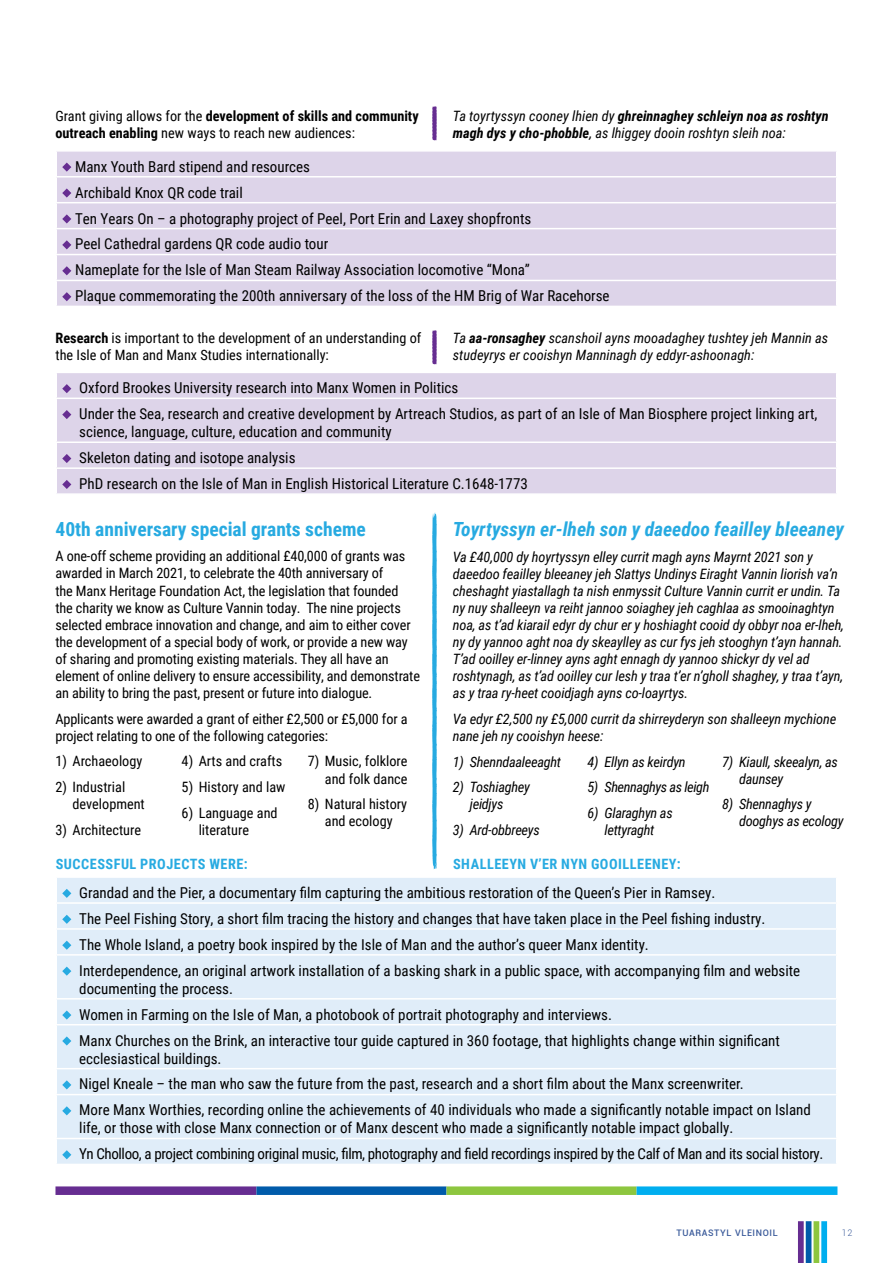
<style>
.page{position:relative;width:893px;height:1263px;background:#fff}
.page>*{position:absolute;margin:0;border:0;box-sizing:border-box;transform-origin:0 0}
.t1{font:italic 700 19.5px "Roboto Condensed";color:#27aae1}
.t2{font:700 19.5px "Roboto Condensed";color:#27aae1}
.t3{font:15px/26px "Roboto Condensed";color:#000}
.t4{font:15px/26px "Roboto Condensed";letter-spacing:-.025em;color:#000}
.t5{font:italic 14.25px/17.1px "Roboto Condensed";letter-spacing:-.01em;color:#000}
.t6{font:14.25px/17.1px "Roboto Condensed";letter-spacing:-.01em;color:#000}
.t7{font:700 14.25px "Roboto Condensed";letter-spacing:.035em;color:#27aae1}
.t8{font:italic 14.25px "Roboto Condensed";letter-spacing:-.03em;color:#000}
.t9{font:500 9px "Roboto";letter-spacing:.07em;color:#3a5a9a}
.t10{font:300 9px "Roboto";color:#3a5a9a}
.s1{font-weight:700}
</style>
<div class="page">
<div style="left:798px;top:1221px;width:6px;height:42px;background:#662d91"></div>
<div style="left:806px;top:1221px;width:5px;height:42px;background:#005baa"></div>
<div style="left:813px;top:1221px;width:6px;height:42px;background:#8dc63f"></div>
<div style="left:821px;top:1221px;width:6px;height:42px;background:#00aeef"></div>
<div style="left:57px;top:152px;width:779px;height:154px;background:#ddd4e9"></div>
<hr style="left:55px;top:176px;width:782px;height:1px;background:#fff">
<hr style="left:55px;top:202px;width:782px;height:1px;background:#fff">
<hr style="left:55px;top:228px;width:782px;height:1px;background:#fff">
<hr style="left:55px;top:254px;width:782px;height:1px;background:#fff">
<hr style="left:55px;top:280px;width:782px;height:1px;background:#fff">
<svg style="left:62px;top:163px;width:9px;height:9px"></svg>
<svg style="left:62px;top:188px;width:9px;height:10px"></svg>
<svg style="left:62px;top:214px;width:9px;height:9px"></svg>
<svg style="left:62px;top:240px;width:9px;height:9px"></svg>
<svg style="left:62px;top:266px;width:9px;height:9px"></svg>
<svg style="left:62px;top:292px;width:9px;height:9px"></svg>
<div style="left:57px;top:373px;width:779px;height:120px;background:#ddd4e9"></div>
<hr style="left:55px;top:398px;width:782px;height:1px;background:#fff">
<hr style="left:55px;top:441px;width:782px;height:2px;background:#fff">
<hr style="left:55px;top:467px;width:782px;height:2px;background:#fff">
<svg style="left:62px;top:384px;width:9px;height:9px"></svg>
<svg style="left:62px;top:410px;width:9px;height:9px"></svg>
<svg style="left:62px;top:454px;width:9px;height:9px"></svg>
<svg style="left:62px;top:480px;width:9px;height:9px"></svg>
<div style="left:57px;top:878px;width:779px;height:286px;background:#e0edf9"></div>
<hr style="left:55px;top:902px;width:782px;height:2px;background:#fff">
<hr style="left:55px;top:928px;width:782px;height:2px;background:#fff">
<hr style="left:55px;top:954px;width:782px;height:2px;background:#fff">
<hr style="left:55px;top:998px;width:782px;height:1px;background:#fff">
<hr style="left:55px;top:1024px;width:782px;height:1px;background:#fff">
<hr style="left:55px;top:1068px;width:782px;height:1px;background:#fff">
<hr style="left:55px;top:1094px;width:782px;height:1px;background:#fff">
<hr style="left:55px;top:1138px;width:782px;height:1px;background:#fff">
<svg style="left:62px;top:889px;width:9px;height:9px"></svg>
<svg style="left:62px;top:915px;width:9px;height:9px"></svg>
<svg style="left:62px;top:941px;width:9px;height:9px"></svg>
<svg style="left:62px;top:966px;width:9px;height:10px"></svg>
<svg style="left:62px;top:1010px;width:9px;height:9px"></svg>
<svg style="left:62px;top:1036px;width:9px;height:9px"></svg>
<svg style="left:62px;top:1080px;width:9px;height:9px"></svg>
<svg style="left:62px;top:1106px;width:9px;height:9px"></svg>
<svg style="left:62px;top:1150px;width:9px;height:9px"></svg>
<svg style="left:432px;top:106px;width:5px;height:34px"></svg>
<svg style="left:432px;top:330px;width:5px;height:34px"></svg>
<svg style="left:432px;top:512px;width:5px;height:357px;background:#4cb8e6"></svg>
<div style="left:55px;top:1186px;width:201px;height:9px;background:#662d91"></div>
<div style="left:256px;top:1186px;width:190px;height:9px;background:#005baa"></div>
<div style="left:446px;top:1186px;width:191px;height:9px;background:#8dc63f"></div>
<div style="left:637px;top:1186px;width:200px;height:9px;background:#00aeef"></div>
<p class="t6" style="left:55px;top:107px;width:365px">Grant giving allows for the <span class="s1">development of skills and community outreach enabling</span> new ways to reach new audiences:</p>
<p class="t5" style="left:453px;top:107px;width:377px">Ta toyrtyssyn cooney lhien dy <span class="s1">ghreinnaghey schleiyn noa as roshtyn magh dys y cho-phobble</span>, as lhiggey dooin roshtyn sleih noa:</p>
<p class="t3" style="left:75px;top:153px;width:536px">Manx Youth Bard stipend and resources<br>Archibald Knox QR code trail<br>Ten Years On – a photography project of Peel, Port Erin and Laxey shopfronts<br>Peel Cathedral gardens QR code audio tour<br>Nameplate for the Isle of Man Steam Railway Association locomotive “Mona”<br>Plaque commemorating the 200th anniversary of the loss of the HM Brig of War Racehorse</p>
<p class="t6" style="left:55px;top:329px;width:367px"><span class="s1">Research</span> is important to the development of an understanding of the Isle of Man and Manx Studies internationally:</p>
<p class="t5" style="left:453px;top:329px;width:377px">Ta <span class="s1">aa-ronsaghey</span> scanshoil ayns mooadaghey tushtey jeh Mannin as studeyrys er cooishyn Manninagh dy eddyr-ashoonagh:</p>
<p class="t3" style="left:79px;top:374px;width:740px">Oxford Brookes University research into Manx Women in Politics<br>Under the Sea, research and creative development by Artreach Studios, as part of an Isle of Man Biosphere project linking art,</p>
<p class="t3" style="left:79px;top:418px;width:450px">science, language, culture, education and community<br>Skeleton dating and isotope analysis<br>PhD research on the Isle of Man in English Historical Literature C.1648-1773</p>
<h1 class="t2" style="left:55px;top:515px;width:312px">40th anniversary special grants scheme</h1>
<p class="t6" style="left:55px;top:547px;width:366px">A one-off scheme providing an additional £40,000 of grants was awarded in March 2021, to celebrate the 40th anniversary of<br>the Manx Heritage Foundation Act, the legislation that founded<br>the charity we know as Culture Vannin today. The nine projects selected embrace innovation and change, and aim to either cover the development of a special body of work, or provide a new way of sharing and promoting existing materials. They all have an element of online delivery to ensure accessibility, and demonstrate an ability to bring the past, present or future into dialogue.</p>
<p class="t6" style="left:55px;top:710px;width:353px">Applicants were awarded a grant of either £2,500 or £5,000 for a project relating to one of the following categories:</p>
<p class="t6" style="left:55px;top:752px;width:88px">1) Archaeology</p>
<p class="t6" style="left:73px;top:778px;width:74px;text-indent:-17px">2) Industrial development</p>
<p class="t6" style="left:55px;top:821px;width:87px">3) Architecture</p>
<p class="t6" style="left:182px;top:752px;width:102px">4) Arts and crafts</p>
<p class="t6" style="left:182px;top:778px;width:105px">5) History and law</p>
<p class="t6" style="left:199px;top:803px;width:80px;text-indent:-17px">6) Language and literature</p>
<p class="t6" style="left:308px;top:752px;width:101px;text-align:right">7) Music, folklore and folk dance</p>
<p class="t6" style="left:308px;top:795px;width:101px;text-align:center">8) Natural history and ecology</p>
<p class="t7" style="left:56px;top:854px;width:193px">SUCCESSFUL PROJECTS WERE:</p>
<h1 class="t1" style="left:453px;top:515px;width:393px">Toyrtyssyn er-lheh son y daeedoo feailley bleeaney</h1>
<p class="t5" style="left:453px;top:547px;width:393px">Va £40,000 dy hoyrtyssyn elley currit magh ayns Mayrnt 2021 son y daeedoo feailley bleeaney jeh Slattys Undinys Eiraght Vannin liorish va’n cheshaght yiastallagh ta nish enmyssit Culture Vannin currit er undin. Ta ny nuy shalleeyn va reiht jannoo soiaghey jeh caghlaa as smooinaghtyn noa, as t’ad kiarail edyr dy chur er y hoshiaght cooid dy obbyr noa er-lheh, ny dy yannoo aght noa dy skeaylley as cur fys jeh stooghyn t’ayn hannah.<br>T’ad ooilley er-linney ayns aght ennagh dy yannoo shickyr dy vel ad roshtynagh, as t’ad ooilley cur lesh y traa t’er n’gholl shaghey, y traa t’ayn, as y traa ry-heet cooidjagh ayns co-loayrtys.</p>
<p class="t5" style="left:453px;top:710px;width:385px">Va edyr £2,500 ny £5,000 currit da shirreyderyn son shalleeyn mychione nane jeh ny cooishyn heese:</p>
<p class="t5" style="left:453px;top:752px;width:110px">1) Shenndaaleeaght</p>
<p class="t5" style="left:470px;top:778px;width:62px;text-indent:-17px">2) Toshiaghey jeidjys</p>
<p class="t5" style="left:453px;top:821px;width:88px">3) Ard-obbreeys</p>
<p class="t5" style="left:587px;top:752px;width:100px">4) Ellyn as keirdyn</p>
<p class="t8" style="left:587px;top:777px;width:123px">5) Shennaghys as leigh</p>
<p class="t5" style="left:587px;top:804px;width:87px;text-align:center">6) Glaraghyn as lettyraght</p>
<p class="t5" style="left:739px;top:752px;width:100px;text-indent:-17px">7) Kiaull, skeealyn, as daunsey</p>
<p class="t5" style="left:739px;top:795px;width:106px;text-indent:-17px">8) Shennaghys y dooghys as ecology</p>
<p class="t7" style="left:453px;top:854px;width:229px">SHALLEEYN V’ER NYN GOOILLEENEY:</p>
<p class="t3" style="left:79px;top:879px;width:722px">Grandad and the Pier, a documentary film capturing the ambitious restoration of the Queen’s Pier in Ramsey.<br>The Peel Fishing Story, a short film tracing the history and changes that have taken place in the Peel fishing industry.<br>The Whole Island, a poetry book inspired by the Isle of Man and the author’s queer Manx identity.<br>Interdependence, an original artwork installation of a basking shark in a public space, with accompanying film and website</p>
<p class="t3" style="left:79px;top:975px;width:702px">documenting the process.<br>Women in Farming on the Isle of Man, a photobook of portrait photography and interviews.<br>Manx Churches on the Brink, an interactive tour guide captured in 360 footage, that highlights change within significant</p>
<p class="t3" style="left:79px;top:1045px;width:733px">ecclesiastical buildings.<br>Nigel Kneale – the man who saw the future from the past, research and a short film about the Manx screenwriter.<br>More Manx Worthies, recording online the achievements of 40 individuals who made a significantly notable impact on Island</p>
<p class="t4" style="left:79px;top:1114px;width:746px">life, or those with close Manx connection or of Manx descent who made a significantly notable impact globally.<br>Yn Cholloo, a project combining original music, film, photography and field recordings inspired by the Calf of Man and its social history.</p>
<p class="t9" style="left:676px;top:1227px;width:103px">TUARASTYL VLEINOIL</p>
<p class="t10" style="left:842px;top:1227px;width:12px">12</p>
</div>
